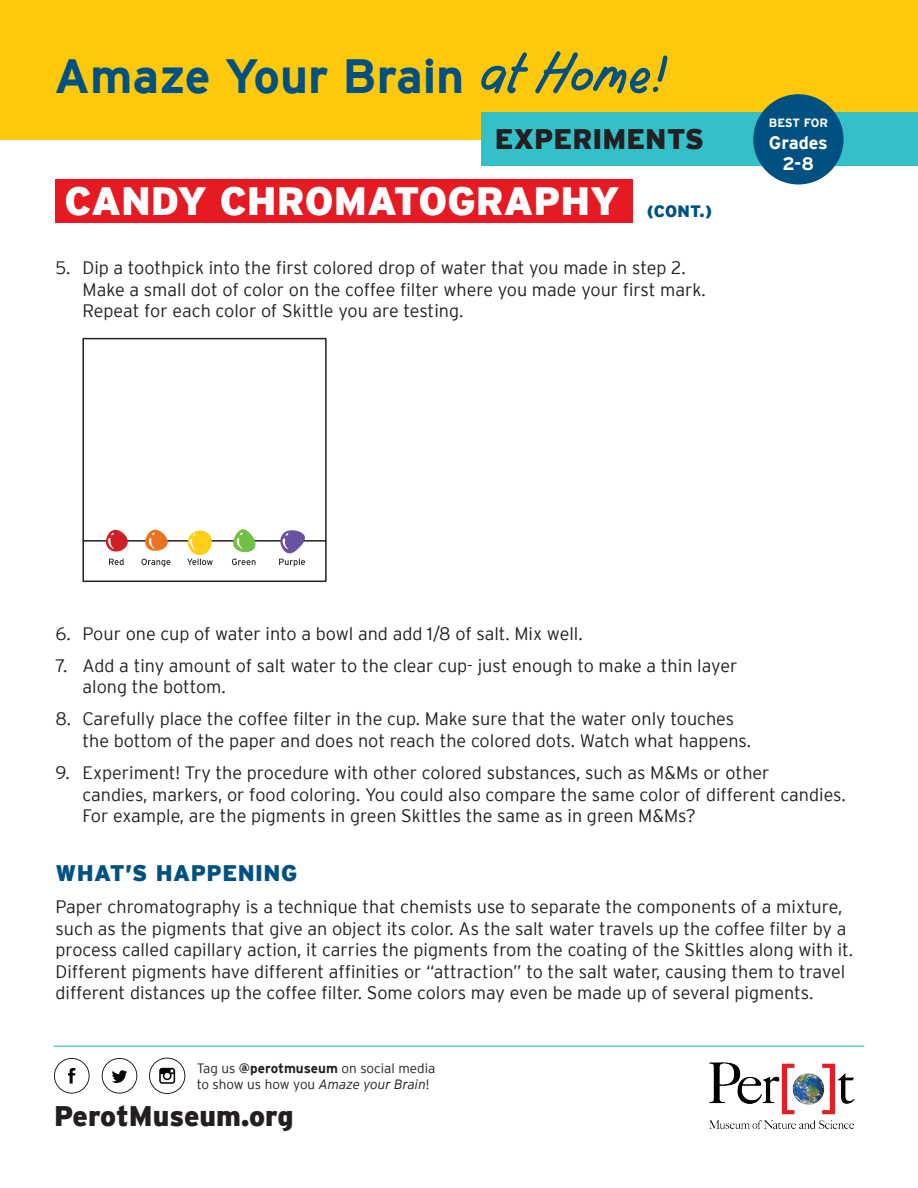
<style>
.page{position:relative;width:918px;height:1188px;background:#fff}
.page>*{position:absolute;margin:0;border:0;box-sizing:border-box;transform-origin:0 0}
.t1{font:700 48px "Interstate";color:#005181}
.t2{font:900 39.45px "Interstate";color:#fff}
.t3{font:900 28.35px "Interstate";color:#231f20}
.t4{font:900 22.5px "Interstate";letter-spacing:.02em;color:#005181}
.t5{font:300 18px/21.6px "Interstate";color:#231f20}
.t6{font:700 18px/21.6px "Interstate";color:#fff;text-align:center}
.t7{font:900 16.5px "Interstate";color:#005181}
.t8{font:300 13.5px/16.2px "Interstate";color:#231f20}
.t9{font:700 12px "Interstate";letter-spacing:-.015em;color:#fff}
.s1{font-weight:700}
.s2{font-style:italic}
</style>
<div class="page">
<img style="left:710px;top:1063px;width:144px;height:66px">
<hr style="left:54px;top:1046px;width:810px;height:1px;background:#33c0c8">
<div style="left:0;top:0;width:918px;height:139px;background:#fec80b"></div>
<div style="left:481px;top:113px;width:437px;height:53px;background:#33c0c8"></div>
<svg style="left:481px;top:52px;width:47px;height:42px"></svg>
<svg style="left:535px;top:51px;width:133px;height:43px"></svg>
<div style="left:753px;top:94px;width:91px;height:91px;background:#005181;border-radius:50%"></div>
<svg style="left:54px;top:1058px;width:36px;height:36px"></svg>
<svg style="left:102px;top:1058px;width:35px;height:36px"></svg>
<svg style="left:149px;top:1058px;width:36px;height:36px"></svg>
<div style="left:56px;top:179px;width:577px;height:43px;background:#e51a23"></div>
<hr style="left:83px;top:540px;width:243px;height:2px;background:#231f20">
<svg style="left:145px;top:530px;width:24px;height:21px"></svg>
<div style="left:82px;top:338px;width:245px;height:244px;border:2px solid #231f20"></div>
<svg style="left:106px;top:530px;width:23px;height:35px"></svg>
<svg style="left:142px;top:559px;width:29px;height:8px"></svg>
<svg style="left:187px;top:530px;width:26px;height:35px"></svg>
<svg style="left:232px;top:529px;width:25px;height:36px"></svg>
<svg style="left:279px;top:530px;width:28px;height:37px"></svg>
<h1 class="t1" style="left:54px;top:50px;width:412px">Amaze Your Brain</h1>
<h3 class="t3" style="left:495px;top:123px;width:211px">EXPERIMENTS</h3>
<h2 class="t2" style="left:64px;top:178px;width:557px">CANDY CHROMATOGRAPHY</h2>
<p class="t7" style="left:647px;top:202px;width:67px">(CONT.)</p>
<p class="t5" style="left:82px;top:257px;width:625px;text-indent:-27px">5. Dip a toothpick into the first colored drop of water that you made in step 2.<br>Make a small dot of color on the coffee filter where you made your first mark.<br>Repeat for each color of Skittle you are testing.</p>
<p class="t9" style="left:769px;top:116px;width:61px">BEST FOR</p>
<p class="t6" style="left:769px;top:132px;width:61px">Grades<br>2-8</p>
<p class="t5" style="left:56px;top:622px;width:529px">6. Pour one cup of water into a bowl and add 1/8 of salt. Mix well.</p>
<p class="t5" style="left:82px;top:654px;width:656px;text-indent:-27px">7. Add a tiny amount of salt water to the clear cup- just enough to make a thin layer along the bottom.</p>
<p class="t5" style="left:82px;top:708px;width:670px;text-indent:-27px">8. Carefully place the coffee filter in the cup. Make sure that the water only touches the bottom of the paper and does not reach the colored dots. Watch what happens.</p>
<p class="t5" style="left:82px;top:762px;width:765px;text-indent:-27px">9. Experiment! Try the procedure with other colored substances, such as M&amp;Ms or other<br>candies, markers, or food coloring. You could also compare the same color of different candies.<br>For example, are the pigments in green Skittles the same as in green M&amp;Ms?</p>
<p class="t4" style="left:56px;top:860px;width:243px">WHAT’S HAPPENING</p>
<p class="t5" style="left:56px;top:896px;width:799px">Paper chromatography is a technique that chemists use to separate the components of a mixture, such as the pigments that give an object its color. As the salt water travels up the coffee filter by a process called capillary action, it carries the pigments from the coating of the Skittles along with it.<br>Different pigments have different affinities or “attraction” to the salt water, causing them to travel different distances up the coffee filter. Some colors may even be made up of several pigments.</p>
<p class="t8" style="left:197px;top:1060px;width:240px">Tag us <span class="s1">@perotmuseum</span> on social media to show us how you <span class="s2">Amaze your Brain</span>!</p>
<h3 class="t3" style="left:54px;top:1100px;width:241px">PerotMuseum.org</h3>
</div>
